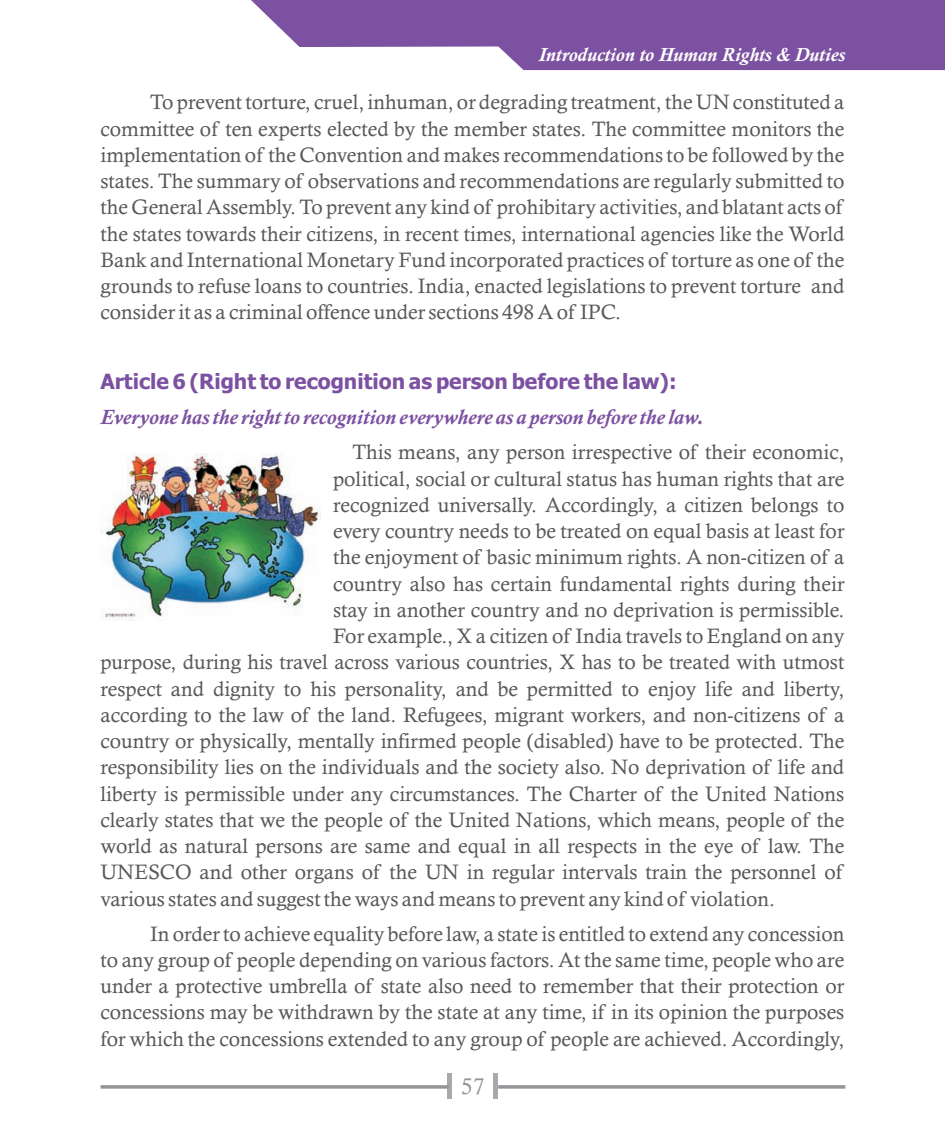
<style>
.page{position:relative;width:945px;height:1134px;background:#fff}
.page>*{position:absolute;margin:0;border:0;box-sizing:border-box;transform-origin:0 0}
.t1{font:22.75px "Calisto";color:#939598}
.t2{font:21px/26.2px "Calisto";color:#57585a;text-align:justify}
.t3{font:italic 700 21px "Calisto";color:#7c51a1}
.t4{font:700 21px "Tahoma";color:#7c51a1}
.t5{font:italic 700 19.25px "Calisto";color:#fff}
</style>
<div class="page">
<img style="left:101px;top:454px;width:220px;height:166px">
<svg style="left:251px;top:0;width:694px;height:70px;background:#8f6aae"></svg>
<hr style="left:494px;top:1074px;width:4px;height:25px;background:#a8a9ad">
<hr style="left:447px;top:1074px;width:4px;height:25px;background:#a8a9ad">
<svg style="left:101px;top:1085px;width:348px;height:4px"></svg>
<svg style="left:498px;top:1085px;width:347px;height:4px"></svg>
<p class="t5" style="left:539px;top:47px;width:308px">Introduction to Human Rights &amp; Duties</p>
<p class="t2" style="left:101px;top:91px;width:745px;text-indent:50px">To prevent torture, cruel, inhuman, or degrading treatment, the UN constituted a committee of ten experts elected by the member states. The committee monitors the implementation of the Convention and makes recommendations to be followed by the states. The summary of observations and recommendations are regularly submitted to the General Assembly. To prevent any kind of prohibitary activities, and blatant acts of the states towards their citizens, in recent times, international agencies like the World Bank and International Monetary Fund incorporated practices of torture as one of the grounds to refuse loans to countries. India, enacted legislations to prevent torture and consider it as a criminal offence under sections 498 A of IPC.</p>
<p class="t4" style="left:100px;top:373px;width:578px">Article 6 (Right to recognition as person before the law):</p>
<p class="t3" style="left:100px;top:409px;width:604px">Everyone has the right to recognition everywhere as a person before the law.</p>
<p class="t2" style="left:353px;top:441px;width:493px">This means, any person irrespective of their economic,</p>
<p class="t2" style="left:333px;top:467px;width:513px">political, social or cultural status has human rights that are</p>
<p class="t2" style="left:333px;top:494px;width:513px">recognized universally. Accordingly, a citizen belongs to</p>
<p class="t2" style="left:333px;top:520px;width:513px">every country needs to be treated on equal basis at least for</p>
<p class="t2" style="left:333px;top:546px;width:513px">the enjoyment of basic minimum rights. A non-citizen of a</p>
<p class="t2" style="left:333px;top:572px;width:513px">country also has certain fundamental rights during their</p>
<p class="t2" style="left:333px;top:599px;width:513px">stay in another country and no deprivation is permissible.</p>
<p class="t2" style="left:333px;top:625px;width:513px">For example., X a citizen of India travels to England on any</p>
<p class="t2" style="left:100px;top:651px;width:745px">purpose, during his travel across various countries, X has to be treated with utmost</p>
<p class="t2" style="left:100px;top:677px;width:745px">respect and dignity to his personality, and be permitted to enjoy life and liberty,</p>
<p class="t2" style="left:100px;top:704px;width:745px">according to the law of the land. Refugees, migrant workers, and non-citizens of a</p>
<p class="t2" style="left:100px;top:730px;width:745px">country or physically, mentally infirmed people (disabled) have to be protected. The</p>
<p class="t2" style="left:100px;top:756px;width:745px">responsibility lies on the individuals and the society also. No deprivation of life and</p>
<p class="t2" style="left:100px;top:782px;width:745px">liberty is permissible under any circumstances. The Charter of the United Nations</p>
<p class="t2" style="left:100px;top:809px;width:745px">clearly states that we the people of the United Nations, which means, people of the</p>
<p class="t2" style="left:100px;top:835px;width:745px">world as natural persons are same and equal in all respects in the eye of law. The</p>
<p class="t2" style="left:100px;top:861px;width:743px">UNESCO and other organs of the UN in regular intervals train the personnel of</p>
<p class="t2" style="left:100px;top:887px;width:676px">various states and suggest the ways and means to prevent any kind of violation.</p>
<p class="t2" style="left:100px;top:922px;width:745px;text-indent:50px">In order to achieve equality before law, a state is entitled to extend any concession to any group of people depending on various factors. At the same time, people who are under a protective umbrella of state also need to remember that their protection or concessions may be withdrawn by the state at any time, if in its opinion the purposes for which the concessions extended to any group of people are achieved. Accordingly,</p>
<p class="t1" style="left:461px;top:1078px;width:25px">57</p>
</div>
